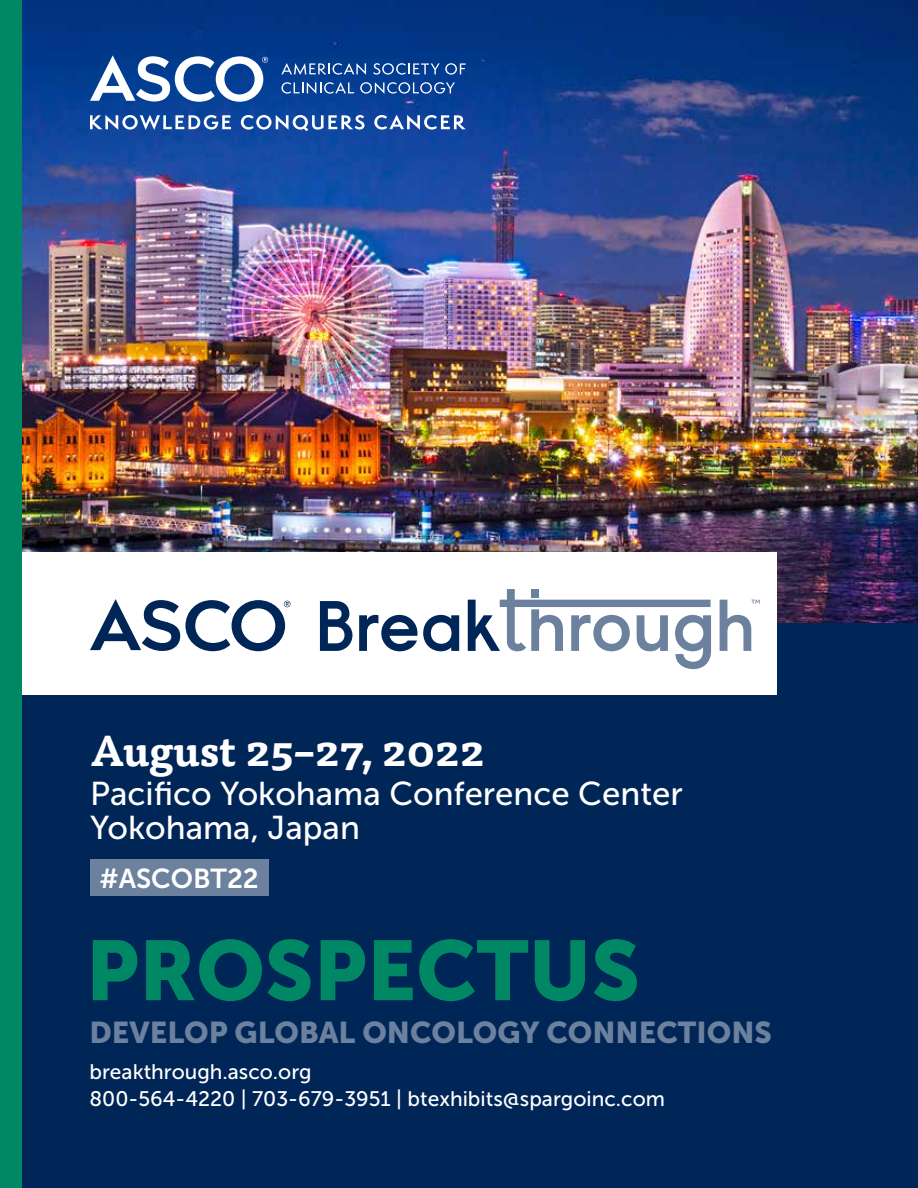
<style>
.page{position:relative;width:918px;height:1188px;background:#fff}
.page>*{position:absolute;margin:0;border:0;box-sizing:border-box;transform-origin:0 0}
.t1{font:84px "Museo Sans 900";color:#008764}
.t2{font:700 42px "Tisa Pro";color:#fff}
.t3{font:33px/34.5px "Museo Sans 500";color:#fff}
.t4{font:30px "Museo Sans 900";color:#6b819e}
.t5{font:27.3px "Museo Sans 700";color:#fff}
.t6{font:21px/27px "Museo Sans 500";color:#fff}
</style>
<div class="page">
<img style="left:22px;top:0;width:896px;height:624px">
<svg style="left:90px;top:55px;width:178px;height:47px"></svg>
<svg style="left:281px;top:63px;width:85px;height:12px"></svg>
<svg style="left:373px;top:63px;width:93px;height:12px"></svg>
<svg style="left:281px;top:82px;width:73px;height:12px"></svg>
<svg style="left:360px;top:82px;width:95px;height:12px"></svg>
<svg style="left:90px;top:115px;width:141px;height:15px"></svg>
<svg style="left:241px;top:115px;width:124px;height:16px"></svg>
<svg style="left:374px;top:115px;width:92px;height:15px"></svg>
<div style="left:0;top:624px;width:918px;height:564px;background:#002557"></div>
<div style="left:0;top:552px;width:777px;height:143px;background:#fff"></div>
<svg style="left:90px;top:599px;width:200px;height:52px"></svg>
<svg style="left:320px;top:601px;width:32px;height:50px"></svg>
<svg style="left:359px;top:615px;width:58px;height:36px"></svg>
<svg style="left:423px;top:615px;width:36px;height:36px"></svg>
<svg style="left:468px;top:589px;width:243px;height:80px"></svg>
<svg style="left:720px;top:600px;width:40px;height:51px"></svg>
<div style="left:90px;top:860px;width:178px;height:36px;background:#6b819e"></div>
<div style="left:0;top:0;width:22px;height:1188px;background:#008764"></div>
<h2 class="t2" style="left:90px;top:717px;width:396px">August 25–27, 2022</h2>
<h3 class="t3" style="left:90px;top:776px;width:594px">Pacifico Yokohama Conference Center<br>Yokohama, Japan</h3>
<h3 class="t5" style="left:99px;top:863px;width:161px">#ASCOBT22</h3>
<h1 class="t1" style="left:86px;top:923px;width:556px">PROSPECTUS</h1>
<h3 class="t4" style="left:90px;top:1016px;width:684px">DEVELOP GLOBAL ONCOLOGY CONNECTIONS</h3>
<p class="t6" style="left:90px;top:1058px;width:577px">breakthrough.asco.org<br>800-564-4220 | 703-679-3951 | btexhibits@spargoinc.com</p>
</div>
